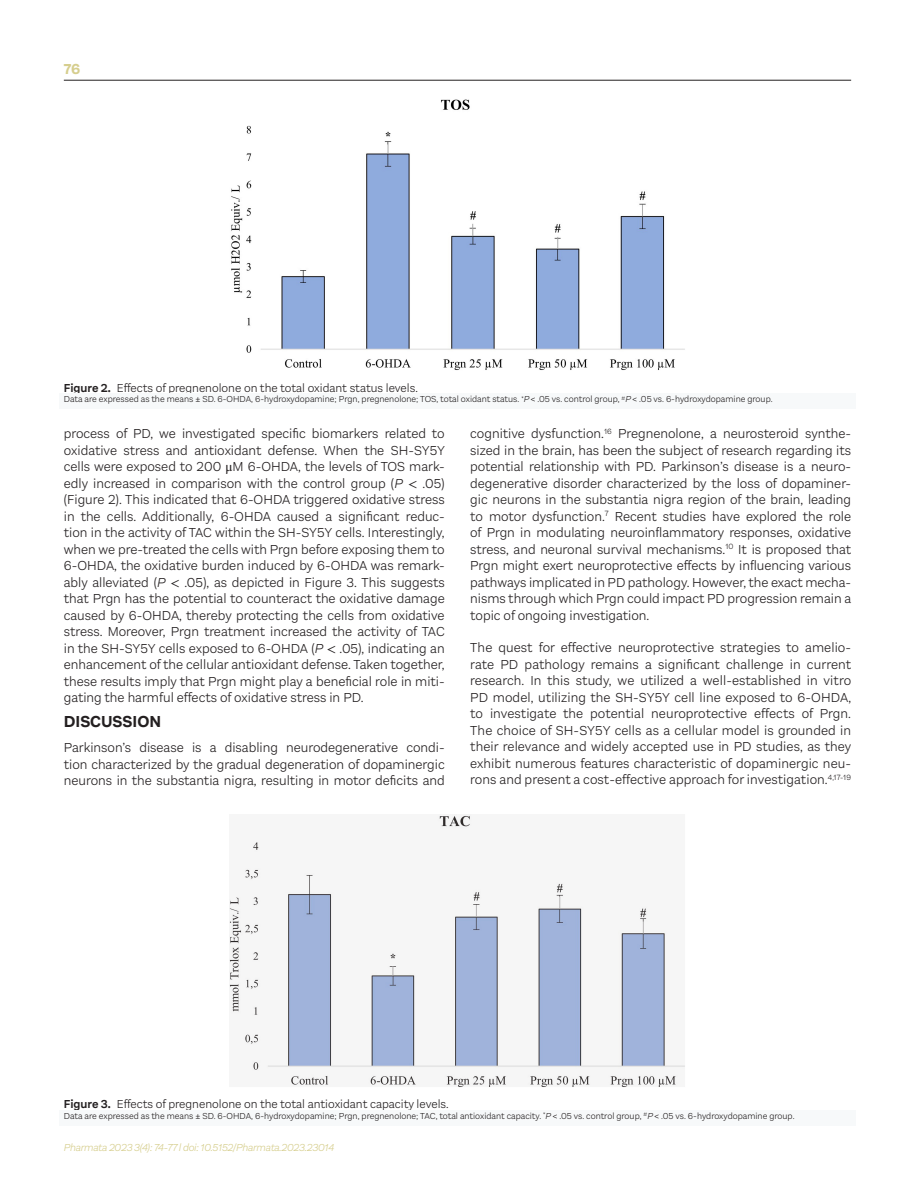
<style>
.page{position:relative;width:915px;height:1191px;background:#fff}
.page>*{position:absolute;margin:0;border:0;box-sizing:border-box;transform-origin:0 0}
.t1{font:700 16.5px "Aestetico";color:#231f20}
.t2{font:700 15px "Aestetico";color:#d6ce8e}
.t3{font:300 13.5px/16.5px "Aestetico";color:#231f20;text-align:justify}
.t4{font:300 12px "Aestetico";color:#231f20}
.t5{font:italic 300 10.5px "Aestetico";letter-spacing:-.025em;color:#d6ce8e}
.t6{font:300 9px "Aestetico";color:#231f20}
.s1{font-weight:600}
.s2{font-style:italic}
.s3{font-family:"STIX General";font-weight:400}
</style>
<div class="page">
<hr style="left:64px;top:80px;width:786px;height:1px;background:#231f20">
<img style="left:231px;top:99px;width:454px;height:271px">
<div style="left:59px;top:394px;width:796px;height:15px;background:#f7f9fa"></div>
<img style="left:229px;top:814px;width:456px;height:273px">
<div style="left:59px;top:1110px;width:796px;height:15px;background:#f7f9fa"></div>
<p class="t2" style="left:64px;top:60px;width:18px">76</p>
<p class="t4" style="left:64px;top:381px;width:355px"><span class="s1">Figure 2.</span> Effects of pregnenolone on the total oxidant status levels.</p>
<p class="t6" style="left:64px;top:394px;width:710px">Data are expressed as the means ± SD. 6-OHDA, 6-hydroxydopamine; Prgn, pregnenolone; TOS, total oxidant status. <sup>*</sup><span class="s2">P</span> &lt; .05 vs. control group, <sup>#</sup><span class="s2">P</span> &lt; .05 vs. 6-hydroxydopamine group.</p>
<p class="t3" style="left:64px;top:425px;width:382px">process of PD, we investigated specific biomarkers related to oxidative stress and antioxidant defense. When the SH-SY5Y cells were exposed to 200 <span class="s3">μ</span>M 6-OHDA, the levels of TOS mark&shy;edly increased in comparison with the control group (<span class="s2">P</span> <span class="s3">&lt;</span> .05) (Figure 2). This indicated that 6-OHDA triggered oxidative stress in the cells. Additionally, 6-OHDA caused a significant reduc&shy;tion in the activity of TAC within the SH-SY5Y cells. Interestingly, when we pre-treated the cells with Prgn before exposing them to 6-OHDA, the oxidative burden induced by 6-OHDA was remark&shy;ably alleviated (<span class="s2">P</span> <span class="s3">&lt;</span> .05), as depicted in Figure 3. This suggests that Prgn has the potential to counteract the oxidative damage caused by 6-OHDA, thereby protecting the cells from oxidative stress. Moreover, Prgn treatment increased the activity of TAC in the SH-SY5Y cells exposed to 6-OHDA (<span class="s2">P</span> <span class="s3">&lt;</span> .05), indicating an enhancement of the cellular antioxidant defense. Taken together, these results imply that Prgn might play a beneficial role in miti&shy;gating the harmful effects of oxidative stress in PD.</p>
<p class="t1" style="left:64px;top:712px;width:99px">DISCUSSION</p>
<p class="t3" style="left:64px;top:739px;width:382px">Parkinson’s disease is a disabling neurodegenerative condi&shy;tion characterized by the gradual degeneration of dopaminergic neurons in the substantia nigra, resulting in motor deficits and</p>
<p class="t3" style="left:470px;top:425px;width:382px">cognitive dysfunction.<sup>16</sup> Pregnenolone, a neurosteroid synthe&shy;sized in the brain, has been the subject of research regarding its potential relationship with PD. Parkinson’s disease is a neuro&shy;degenerative disorder characterized by the loss of dopaminer&shy;gic neurons in the substantia nigra region of the brain, leading to motor dysfunction.<sup>7</sup> Recent studies have explored the role of Prgn in modulating neuroinflammatory responses, oxidative stress, and neuronal survival mechanisms.<sup>10</sup> It is proposed that Prgn might exert neuroprotective effects by influencing various pathways implicated in PD pathology. However, the exact mecha&shy;nisms through which Prgn could impact PD progression remain a topic of ongoing investigation.</p>
<p class="t3" style="left:470px;top:639px;width:382px">The quest for effective neuroprotective strategies to amelio&shy;rate PD pathology remains a significant challenge in current research. In this study, we utilized a well-established in vitro PD model, utilizing the SH-SY5Y cell line exposed to 6-OHDA, to investigate the potential neuroprotective effects of Prgn.<br>The choice of SH-SY5Y cells as a cellular model is grounded in their relevance and widely accepted use in PD studies, as they exhibit numerous features characteristic of dopaminergic neu&shy;rons and present a cost-effective approach for investigation.<sup>4,17-19</sup></p>
<p class="t4" style="left:64px;top:1097px;width:386px"><span class="s1">Figure 3.</span> Effects of pregnenolone on the total antioxidant capacity levels.</p>
<p class="t6" style="left:64px;top:1110px;width:732px">Data are expressed as the means ± SD. 6-OHDA, 6-hydroxydopamine; Prgn, pregnenolone; TAC, total antioxidant capacity. <sup>*</sup><span class="s2">P</span> &lt; .05 vs. control group, <sup>#</sup><span class="s2">P</span> &lt; .05 vs. 6-hydroxydopamine group.</p>
<p class="t5" style="left:64px;top:1141px;width:272px">Pharmata 2023 3(4): 74-77 l doi: 10.5152/Pharmata.2023.23014</p>
</div>
